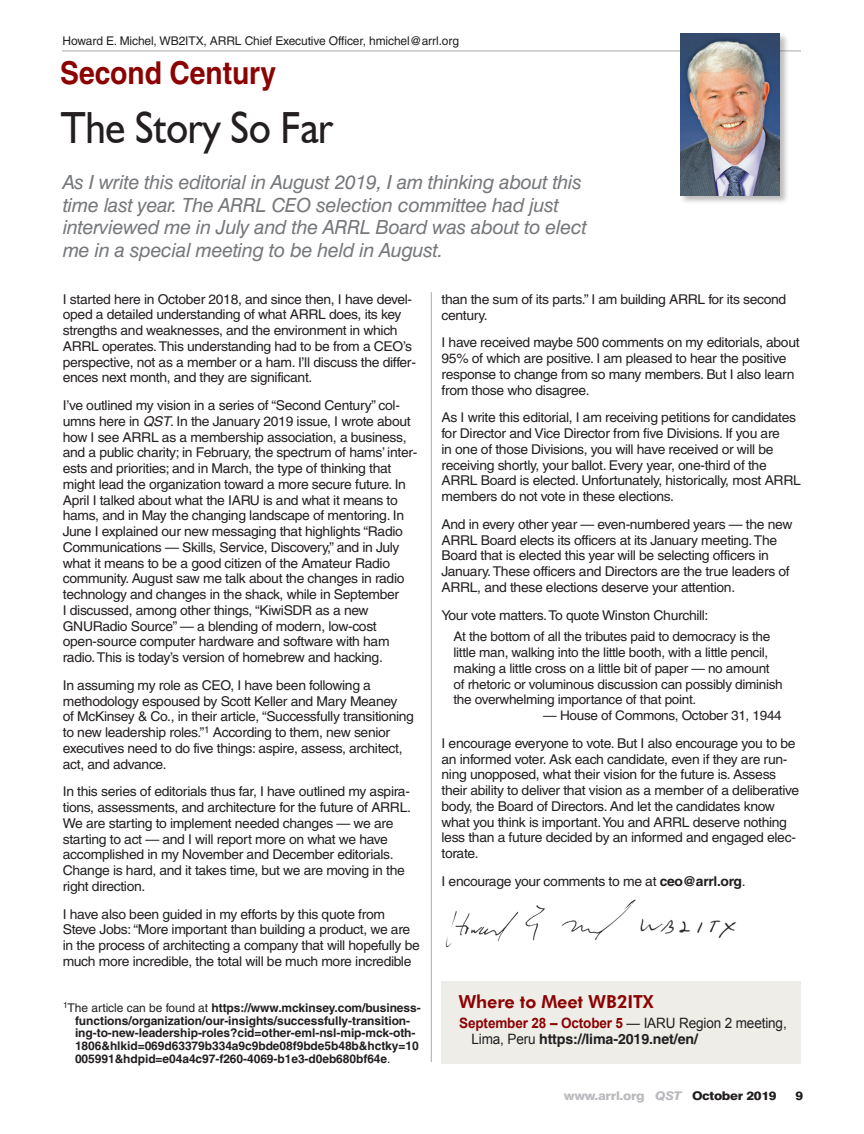
<style>
.page{position:relative;width:864px;height:1134px;background:#fff}
.page>*{position:absolute;margin:0;border:0;box-sizing:border-box;transform-origin:0 0}
.t1{font:45px "Humanist 521 BT";letter-spacing:-.005em;color:#231f20;scale:.9 1}
.Columns_Head{font:700 31.5px "Helvetica";letter-spacing:-.005em;color:#8b0202;scale:.9 1}
.Deck{font:italic 19.5px/22.5px "Swiss 721 BT";letter-spacing:-.01em;color:#76787b}
.Sidebar_title{font:800 18px "Futura BT";letter-spacing:-.01em;color:#8b0202}
.Sidebar{font:14.25px/15.8px "Arial";color:#231f20;scale:.95 1}
.Body_Text{font:13.5px/15.8px "Helvetica";letter-spacing:-.025em;color:#231f20}
.Body_Text-2{font:13.2px/15.8px "Helvetica";letter-spacing:-.025em;color:#231f20}
.Notes{font:700 12px/12.8px "Helvetica";letter-spacing:-.005em;color:#231f20}
.Pull_Quotes{font:12px "Helvetica";letter-spacing:-.01em;color:#231f20}
.t2{font:800 12px "Swiss 721 BT";letter-spacing:-.025em;color:#babbbe;scale:1.1 1}
.t3{font:800 12px "Swiss 721 BT";color:#231f20;scale:1.1 1}
.s1{font-style:italic}
.s2{font-weight:400}
.s3{font-weight:700}
.s4{font-weight:700;color:#8b0202}
.s5{font-family:"Helvetica";font-weight:700}
.s6{color:#231f20}
</style>
<div class="page">
<hr style="left:62px;top:51px;width:739px;height:1px;background:#a8a9ad">
<img style="left:445px;top:899px;width:292px;height:49px">
<div style="left:441px;top:981px;width:360px;height:82px;background:#eeede8"></div>
<div style="left:680px;top:33px;width:109px;height:172px;background:#231f20;opacity:.3"></div>
<img style="left:680px;top:33px;width:99px;height:162px">
<hr style="left:431px;top:292px;width:1px;height:770px;background:#a8a9ad">
<p class="Pull_Quotes" style="left:63px;top:34px;width:398px">Howard E. Michel, WB2ITX, ARRL Chief Executive Officer, hmichel@arrl.org</p>
<p class="Columns_Head" style="left:60px;top:54px;width:241px">Second Century</p>
<p class="t1" style="left:61px;top:100px;width:304px">The Story So Far</p>
<p class="Deck" style="left:63px;top:171px;width:525px">As I write this editorial in August 2019, I am thinking about this time last year. The ARRL CEO selection committee had just interviewed me in July and the ARRL Board was about to elect me in a special meeting to be held in August.</p>
<p class="Body_Text" style="left:63px;top:291px;width:355px">I started here in October 2018, and since then, I have devel&shy;oped a detailed understanding of what ARRL does, its key strengths and weaknesses, and the environment in which ARRL operates. This understanding had to be from a CEO’s perspective, not as a member or a ham. I’ll discuss the differ&shy;ences next month, and they are significant.</p>
<p class="Body_Text" style="left:63px;top:397px;width:356px">I’ve outlined my vision in a series of “Second Century” col&shy;umns here in <span class="s1">QST</span>. In the January 2019 issue, I wrote about how I see ARRL as a membership association, a business, and a public charity; in February, the spectrum of hams’ inter&shy;ests and priorities; and in March, the type of thinking that might lead the organization toward a more secure future. In April I talked about what the IARU is and what it means to hams, and in May the changing landscape of mentoring. In June I explained our new messaging that highlights “Radio Communications — Skills, Service, Discovery,” and in July what it means to be a good citizen of the Amateur Radio community. August saw me talk about the changes in radio technology and changes in the shack, while in September<br>I discussed, among other things, “KiwiSDR as a new GNURadio Source” — a blending of modern, low-cost open-source computer hardware and software with ham radio. This is today’s version of homebrew and hacking.</p>
<p class="Body_Text" style="left:63px;top:677px;width:353px">In assuming my role as CEO, I have been following a methodology espoused by Scott Keller and Mary Meaney<br>of McKinsey &amp; Co., in their article, “Successfully transitioning to new leadership roles.”<sup>1</sup> According to them, new senior executives need to do five things: aspire, assess, architect, act, and advance.</p>
<p class="Body_Text" style="left:63px;top:784px;width:350px">In this series of editorials thus far, I have outlined my aspira&shy;tions, assessments, and architecture for the future of ARRL.<br>We are starting to implement needed changes — we are starting to act — and I will report more on what we have accomplished in my November and December editorials.<br>Change is hard, and it takes time, but we are moving in the right direction.</p>
<p class="Body_Text" style="left:63px;top:906px;width:359px">I have also been guided in my efforts by this quote from Steve Jobs: “More important than building a product, we are in the process of architecting a company that will hopefully be much more incredible, the total will be much more incredible</p>
<p class="Notes" style="left:75px;top:1001px;width:347px;text-indent:-12px"><sup>1</sup><span class="s2">The article can be found at</span> https://www.mckinsey.com/business&shy;functions/organization/our-insights/successfully-transition&shy;ing-to-new-leadership-roles?cid=other-eml-nsl-mip-mck-oth-1806&amp;hlkid=069d63379b334a9c9bde08f9bde5b48b&amp;hctky=10<br>005991&amp;hdpid=e04a4c97-f260-4069-b1e3-d0eb680bf64e<span class="s2">.</span></p>
<p class="Body_Text" style="left:442px;top:291px;width:346px">than the sum of its parts.” I am building ARRL for its second century.</p>
<p class="Body_Text" style="left:442px;top:335px;width:360px">I have received maybe 500 comments on my editorials, about 95% of which are positive. I am pleased to hear the positive response to change from so many members. But I also learn from those who disagree.</p>
<p class="Body_Text" style="left:442px;top:410px;width:361px">As I write this editorial, I am receiving petitions for candidates for Director and Vice Director from five Divisions. If you are<br>in one of those Divisions, you will have received or will be receiving shortly, your ballot. Every year, one-third of the ARRL Board is elected. Unfortunately, historically, most ARRL members do not vote in these elections.</p>
<p class="Body_Text" style="left:442px;top:516px;width:352px">And in every other year — even-numbered years — the new ARRL Board elects its officers at its January meeting. The Board that is elected this year will be selecting officers in January. These officers and Directors are the true leaders of ARRL, and these elections deserve your attention.</p>
<p class="Body_Text" style="left:442px;top:607px;width:268px">Your vote matters. To quote Winston Churchill:</p>
<p class="Body_Text-2" style="left:454px;top:629px;width:331px">At the bottom of all the tributes paid to democracy is the little man, walking into the little booth, with a little pencil, making a little cross on a little bit of paper — no amount of rhetoric or voluminous discussion can possibly diminish the overwhelming importance of that point.</p>
<p class="Body_Text-2" style="left:543px;top:708px;width:240px">— House of Commons, October 31, 1944</p>
<p class="Body_Text" style="left:442px;top:735px;width:359px">I encourage everyone to vote. But I also encourage you to be an informed voter. Ask each candidate, even if they are run&shy;ning unopposed, what their vision for the future is. Assess their ability to deliver that vision as a member of a deliberative body, the Board of Directors. And let the candidates know what you think is important. You and ARRL deserve nothing less than a future decided by an informed and engaged elec&shy;torate.</p>
<p class="Body_Text" style="left:442px;top:873px;width:306px">I encourage your comments to me at <span class="s3">ceo@arrl.org</span>.</p>
<p class="Sidebar_title" style="left:458px;top:990px;width:197px">Where to Meet WB2ITX</p>
<p class="Sidebar" style="left:471px;top:1015px;width:333px;text-indent:-12px"><span class="s4">September 28 – October 5</span> — IARU Region 2 meeting,<br>Lima, Peru <span class="s5">https://lima-2019.net/en/</span></p>
<p class="t2" style="left:564px;top:1089px;width:195px">www.arrl.org <span class="s1">QST</span> <span class="s6">October 2019</span></p>
<p class="t3" style="left:795px;top:1089px;width:9px">9</p>
</div>
